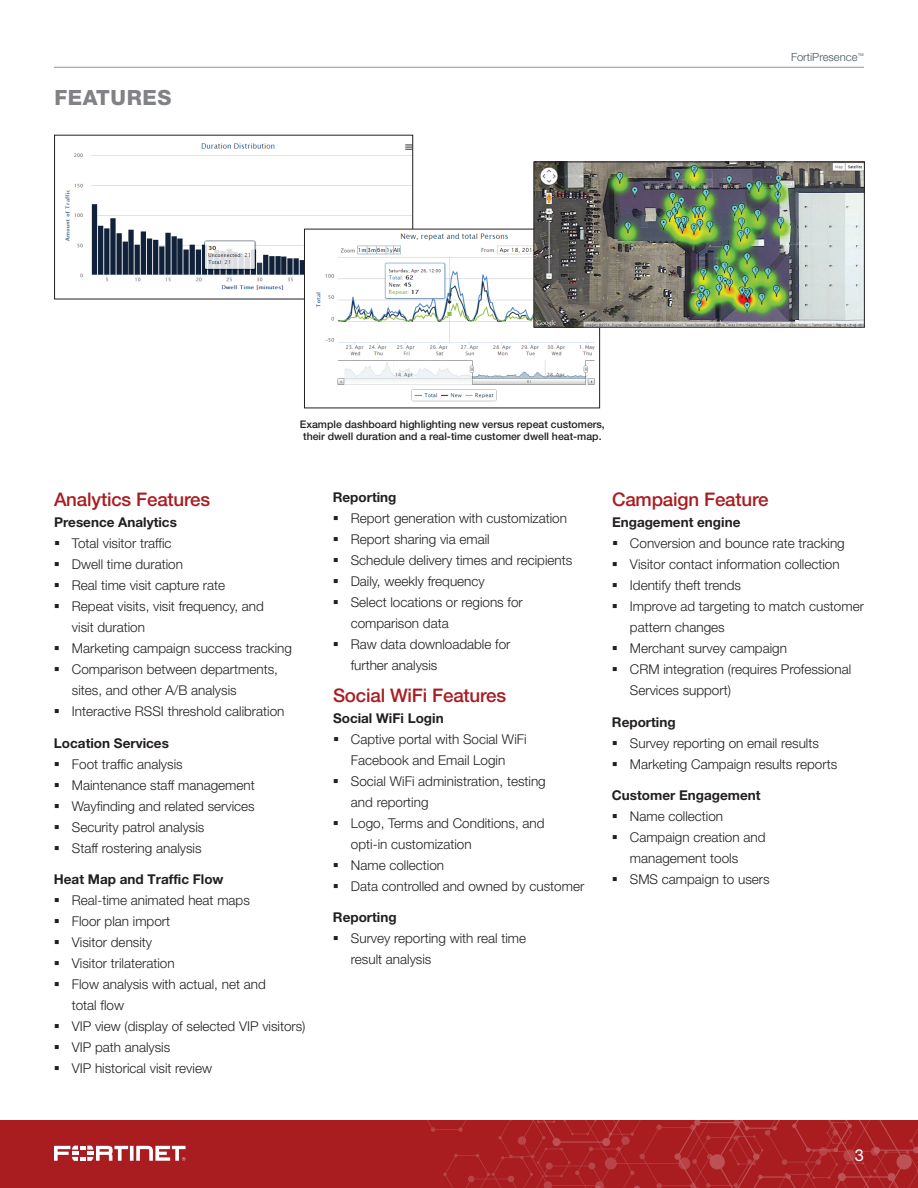
<style>
.page{position:relative;width:918px;height:1188px;background:#fff}
.page>*{position:absolute;margin:0;border:0;box-sizing:border-box;transform-origin:0 0}
.t1{font:800 21px "Helvetica Neue LT Pro";letter-spacing:.03em;color:#808285}
.t2{font:500 18.75px "Helvetica Neue LT Pro";letter-spacing:-.01em;color:#a91d21}
.t3{font:16.5px "Helvetica Neue LT Pro";color:#fff}
.t4{font:300 13.5px/21px "Helvetica Neue LT Pro";color:#231f20}
.t5{font:700 13.5px "Helvetica Neue LT Pro";color:#231f20}
.t6{font:300 11.25px "Helvetica Neue LT Pro";color:#45555f}
.t7{font:500 10.5px/12px "Helvetica Neue LT Pro";color:#231f20;text-align:center}
</style>
<div class="page">
<div style="left:0;top:1120px;width:918px;height:68px;background:#a91d21"></div>
<svg style="left:427px;top:1120px;width:491px;height:68px"></svg>
<hr style="left:54px;top:67px;width:810px;height:1px;background:#939598">
<svg style="left:54px;top:1146px;width:132px;height:15px"></svg>
<img style="left:65px;top:143px;width:346px;height:147px">
<img style="left:306px;top:231px;width:289px;height:171px">
<div style="left:304px;top:229px;width:296px;height:179px;border:1px solid #231f20"></div>
<img style="left:535px;top:164px;width:328px;height:162px">
<div style="left:533px;top:162px;width:332px;height:166px;border:1px solid #231f20"></div>
<h1 class="t1" style="left:54px;top:85px;width:119px">FEATURES</h1>
<p class="t6" style="left:791px;top:51px;width:74px">FortiPresence<sup>™</sup></p>
<p class="t7" style="left:300px;top:418px;width:307px">Example dashboard highlighting new versus repeat customers, their dwell duration and a real-time customer dwell heat-map.</p>
<h2 class="t2" style="left:54px;top:488px;width:158px">Analytics Features</h2>
<p class="t5" style="left:54px;top:514px;width:124px">Presence Analytics</p>
<p class="t4" style="left:54px;top:532px;width:119px">▪ Total visitor traffic</p>
<p class="t4" style="left:54px;top:553px;width:131px">▪ Dwell time duration</p>
<p class="t4" style="left:54px;top:574px;width:173px">▪ Real time visit capture rate</p>
<p class="t4" style="left:72px;top:595px;width:194px;text-indent:-18px">▪ Repeat visits, visit frequency, and visit duration</p>
<p class="t4" style="left:54px;top:637px;width:240px">▪ Marketing campaign success tracking</p>
<p class="t4" style="left:72px;top:658px;width:208px;text-indent:-18px">▪ Comparison between departments, sites, and other A/B analysis</p>
<p class="t4" style="left:54px;top:700px;width:232px">▪ Interactive RSSI threshold calibration</p>
<p class="t5" style="left:54px;top:734px;width:117px">Location Services</p>
<p class="t4" style="left:54px;top:753px;width:130px">▪ Foot traffic analysis</p>
<p class="t4" style="left:54px;top:774px;width:202px">▪ Maintenance staff management</p>
<p class="t4" style="left:54px;top:795px;width:202px">▪ Wayfinding and related services</p>
<p class="t4" style="left:54px;top:816px;width:152px">▪ Security patrol analysis</p>
<p class="t4" style="left:54px;top:837px;width:149px">▪ Staff rostering analysis</p>
<p class="t5" style="left:54px;top:871px;width:171px">Heat Map and Traffic Flow</p>
<p class="t4" style="left:54px;top:889px;width:198px">▪ Real-time animated heat maps</p>
<p class="t4" style="left:54px;top:910px;width:118px">▪ Floor plan import</p>
<p class="t4" style="left:54px;top:931px;width:100px">▪ Visitor density</p>
<p class="t4" style="left:54px;top:952px;width:122px">▪ Visitor trilateration</p>
<p class="t4" style="left:72px;top:973px;width:196px;text-indent:-18px">▪ Flow analysis with actual, net and total flow</p>
<p class="t4" style="left:54px;top:1015px;width:253px">▪ VIP view (display of selected VIP visitors)</p>
<p class="t4" style="left:54px;top:1037px;width:118px">▪ VIP path analysis</p>
<p class="t4" style="left:54px;top:1058px;width:160px">▪ VIP historical visit review</p>
<p class="t5" style="left:333px;top:489px;width:65px">Reporting</p>
<p class="t4" style="left:333px;top:508px;width:236px">▪ Report generation with customization</p>
<p class="t4" style="left:333px;top:529px;width:159px">▪ Report sharing via email</p>
<p class="t4" style="left:333px;top:550px;width:241px">▪ Schedule delivery times and recipients</p>
<p class="t4" style="left:333px;top:571px;width:154px">▪ Daily, weekly frequency</p>
<p class="t4" style="left:351px;top:592px;width:174px;text-indent:-18px">▪ Select locations or regions for comparison data</p>
<p class="t4" style="left:351px;top:634px;width:161px;text-indent:-18px">▪ Raw data downloadable for further analysis</p>
<h2 class="t2" style="left:333px;top:684px;width:175px">Social WiFi Features</h2>
<p class="t5" style="left:333px;top:710px;width:112px">Social WiFi Login</p>
<p class="t4" style="left:333px;top:728px;width:195px;text-align:center">▪ Captive portal with Social WiFi<br>Facebook and Email Login</p>
<p class="t4" style="left:351px;top:770px;width:196px;text-indent:-18px">▪ Social WiFi administration, testing and reporting</p>
<p class="t4" style="left:351px;top:812px;width:195px;text-indent:-18px">▪ Logo, Terms and Conditions, and opti-in customization</p>
<p class="t4" style="left:333px;top:854px;width:113px">▪ Name collection</p>
<p class="t4" style="left:333px;top:875px;width:253px">▪ Data controlled and owned by customer</p>
<p class="t5" style="left:333px;top:909px;width:65px">Reporting</p>
<p class="t4" style="left:351px;top:928px;width:177px;text-indent:-18px">▪ Survey reporting with real time result analysis</p>
<h2 class="t2" style="left:612px;top:488px;width:158px">Campaign Feature</h2>
<p class="t5" style="left:612px;top:514px;width:130px">Engagement engine</p>
<p class="t4" style="left:612px;top:532px;width:234px">▪ Conversion and bounce rate tracking</p>
<p class="t4" style="left:612px;top:553px;width:229px">▪ Visitor contact information collection</p>
<p class="t4" style="left:612px;top:574px;width:130px">▪ Identify theft trends</p>
<p class="t4" style="left:630px;top:595px;width:235px;text-indent:-18px">▪ Improve ad targeting to match customer pattern changes</p>
<p class="t4" style="left:612px;top:637px;width:177px">▪ Merchant survey campaign</p>
<p class="t4" style="left:630px;top:658px;width:223px;text-indent:-18px">▪ CRM integration (requires Professional<br>Services support)</p>
<p class="t5" style="left:612px;top:713px;width:65px">Reporting</p>
<p class="t4" style="left:612px;top:732px;width:209px">▪ Survey reporting on email results</p>
<p class="t4" style="left:612px;top:753px;width:227px">▪ Marketing Campaign results reports</p>
<p class="t5" style="left:612px;top:787px;width:150px">Customer Engagement</p>
<p class="t4" style="left:612px;top:805px;width:113px">▪ Name collection</p>
<p class="t4" style="left:630px;top:826px;width:137px;text-indent:-18px">▪ Campaign creation and management tools</p>
<p class="t4" style="left:612px;top:868px;width:159px">▪ SMS campaign to users</p>
<p class="t3" style="left:855px;top:1145px;width:11px">3</p>
</div>
